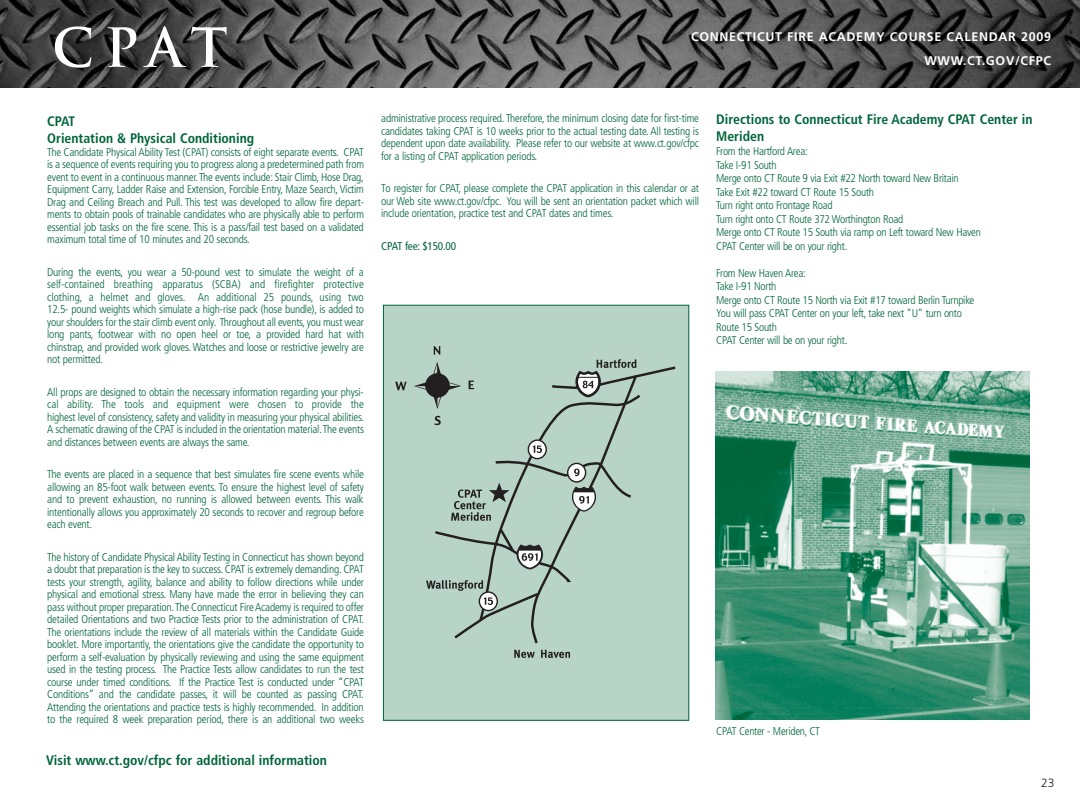
<style>
.page{position:relative;width:1080px;height:810px;background:#fff}
.page>*{position:absolute;margin:0;border:0;box-sizing:border-box;transform-origin:0 0}
.t1{font:700 52.5px "Trajan";color:#fff}
.t2{font:700 condensed 13.75px/17.5px "Frutiger";color:#00653a}
.t3{font:700 12.5px/23.8px "Frutiger";letter-spacing:.055em;color:#fff;text-align:right}
.t4{font:300 12px "Frutiger";color:#231f20}
.t5{font:300 condensed 11.25px/12.5px "Frutiger";letter-spacing:-.025em;color:#00653a;text-align:justify}
.t6{font:condensed 11.25px "Frutiger";letter-spacing:-.02em;color:#00653a}
</style>
<div class="page">
<img style="left:0;top:0;width:1080px;height:87px">
<div style="left:383px;top:305px;width:306px;height:415px;background:#b8d3c7"></div>
<svg style="left:395px;top:382px;width:12px;height:8px"></svg>
<svg style="left:414px;top:346px;width:261px;height:312px"></svg>
<div style="left:383px;top:305px;width:306px;height:416px;border:1px solid #00653a"></div>
<img style="left:715px;top:371px;width:315px;height:349px">
<h1 class="t1" style="left:52px;top:18px;width:177px">CPAT</h1>
<p class="t3" style="left:691px;top:26px;width:362px">CONNECTICUT FIRE ACADEMY COURSE CALENDAR 2009<br>WWW.CT.GOV/CFPC</p>
<p class="t2" style="left:47px;top:113px;width:208px">CPAT<br>Orientation &amp; Physical Conditioning</p>
<p class="t5" style="left:47px;top:146px;width:318px">The Candidate Physical Ability Test (CPAT) consists of eight separate events. CPAT is a sequence of events requiring you to progress along a predetermined path from event to event in a continuous manner.The events include: Stair Climb, Hose Drag, Equipment Carry, Ladder Raise and Extension, Forcible Entry, Maze Search, Victim Drag and Ceiling Breach and Pull. This test was developed to allow fire depart&shy;ments to obtain pools of trainable candidates who are physically able to perform essential job tasks on the fire scene. This is a pass/fail test based on a validated maximum total time of 10 minutes and 20 seconds.</p>
<p class="t5" style="left:47px;top:266px;width:318px">During the events, you wear a 50-pound vest to simulate the weight of a self-contained breathing apparatus (SCBA) and firefighter protective clothing, a helmet and gloves. An additional 25 pounds, using two 12.5- pound weights which simulate a high-rise pack (hose bundle), is added to your shoulders for the stair climb event only. Throughout all events, you must wear long pants, footwear with no open heel or toe, a provided hard hat with chinstrap, and provided work gloves. Watches and loose or restrictive jewelry are not permitted.</p>
<p class="t5" style="left:47px;top:386px;width:318px">All props are designed to obtain the necessary information regarding your physi&shy;cal ability. The tools and equipment were chosen to provide the highest level of consistency, safety and validity in measuring your physical abilities.<br>A schematic drawing of the CPAT is included in the orientation material.The events and distances between events are always the same.</p>
<p class="t5" style="left:47px;top:469px;width:318px">The events are placed in a sequence that best simulates fire scene events while allowing an 85-foot walk between events. To ensure the highest level of safety and to prevent exhaustion, no running is allowed between events. This walk intentionally allows you approximately 20 seconds to recover and regroup before each event.</p>
<p class="t5" style="left:47px;top:551px;width:318px">The history of Candidate Physical Ability Testing in Connecticut has shown beyond a doubt that preparation is the key to success. CPAT is extremely demanding. CPAT tests your strength, agility, balance and ability to follow directions while under physical and emotional stress. Many have made the error in believing they can pass without proper preparation.The Connecticut Fire Academy is required to offer detailed Orientations and two Practice Tests prior to the administration of CPAT.<br>The orientations include the review of all materials within the Candidate Guide booklet. More importantly, the orientations give the candidate the opportunity to perform a self-evaluation by physically reviewing and using the same equipment used in the testing process. The Practice Tests allow candidates to run the test course under timed conditions. If the Practice Test is conducted under “CPAT Conditions” and the candidate passes, it will be counted as passing CPAT.<br>Attending the orientations and practice tests is highly recommended. In addition to the required 8 week preparation period, there is an additional two weeks</p>
<p class="t2" style="left:46px;top:753px;width:282px">Visit www.ct.gov/cfpc for additional information</p>
<p class="t5" style="left:381px;top:113px;width:319px">administrative process required. Therefore, the minimum closing date for first-time candidates taking CPAT is 10 weeks prior to the actual testing date. All testing is dependent upon date availability. Please refer to our website at www.ct.gov/cfpc for a listing of CPAT application periods.</p>
<p class="t5" style="left:381px;top:183px;width:319px">To register for CPAT, please complete the CPAT application in this calendar or at our Web site www.ct.gov/cfpc. You will be sent an orientation packet which will include orientation, practice test and CPAT dates and times.</p>
<p class="t6" style="left:381px;top:241px;width:76px">CPAT fee: $150.00</p>
<p class="t2" style="left:716px;top:112px;width:318px;line-height:16.5px">Directions to Connecticut Fire Academy CPAT Center in<br>Meriden</p>
<p class="t5" style="left:716px;top:145px;width:266px;line-height:13.5px;text-align:left">From the Hartford Area:<br>Take I-91 South<br>Merge onto CT Route 9 via Exit #22 North toward New Britain<br>Take Exit #22 toward CT Route 15 South<br>Turn right onto Frontage Road<br>Turn right onto CT Route 372 Worthington Road<br>Merge onto CT Route 15 South via ramp on Left toward New Haven CPAT Center will be on your right.</p>
<p class="t5" style="left:716px;top:267px;width:259px;line-height:13.5px;text-align:left">From New Haven Area:<br>Take I-91 North<br>Merge onto CT Route 15 North via Exit #17 toward Berlin Turnpike You will pass CPAT Center on your left, take next "U" turn onto Route 15 South<br>CPAT Center will be on your right.</p>
<p class="t5" style="left:716px;top:726px;width:105px">CPAT Center - Meriden, CT</p>
<p class="t4" style="left:1041px;top:778px;width:15px">23</p>
</div>
